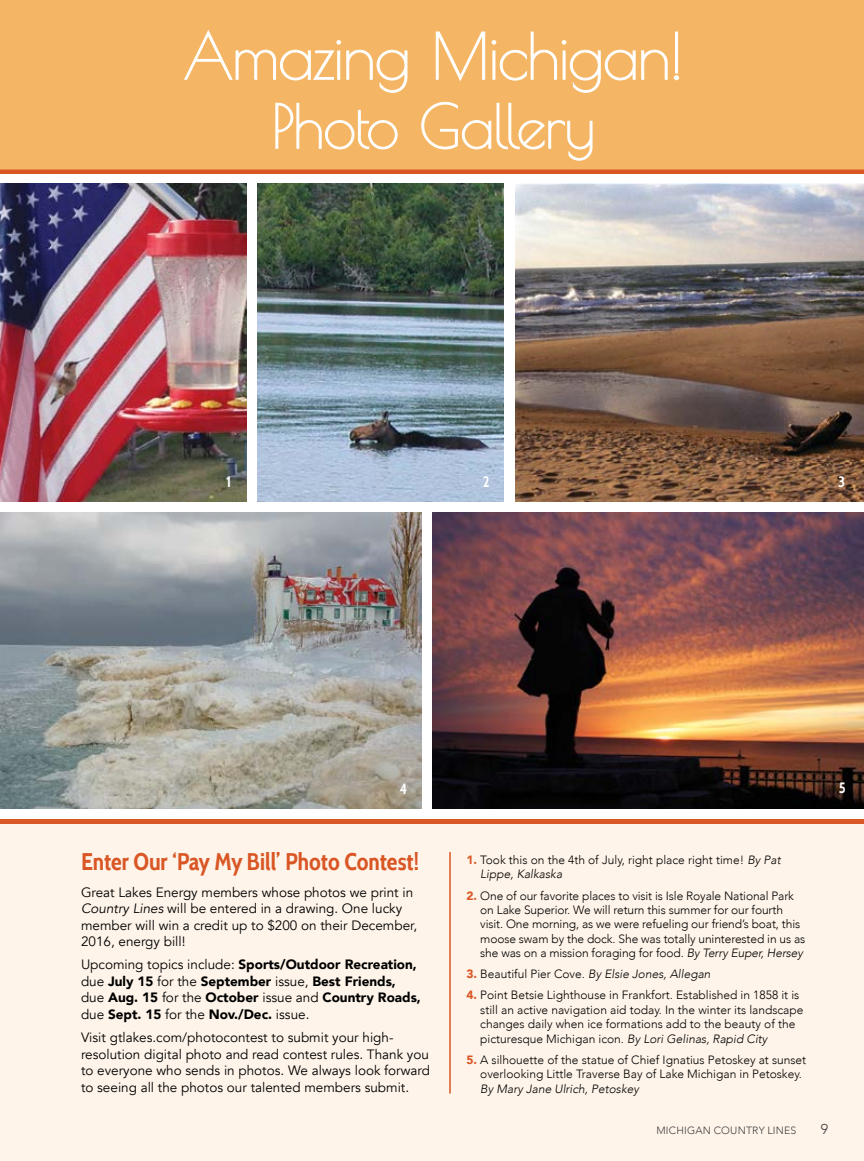
<style>
.page{position:relative;width:864px;height:1161px;background:#fff}
.page>*{position:absolute;margin:0;border:0;box-sizing:border-box;transform-origin:0 0}
.t1{font:63px "Poiret One";letter-spacing:-.02em;color:#fff}
.t2{font:60px "Poiret One";letter-spacing:-.02em;color:#fff}
.t3{font:700 24px "Cabin Condensed";color:#d95625}
.t4{font:700 15px "Cabin Condensed";color:#fff}
.t5{font:300 14.25px "Avenir";color:#414042}
.t6{font:13.5px/16.5px "Avenir";color:#000}
.t7{font:900 13.5px/16.5px "Avenir";color:#000}
.t8{font:300 12px/14.4px "Avenir";color:#000}
.t9{font:italic 300 12px "Avenir";color:#000}
.t10{font:300 10.5px "Avenir";letter-spacing:.02em;color:#414042}
.s1{font-style:italic}
.s2{font-weight:400}
.s3{font-weight:900;color:#d95625}
.s4{font-weight:900;font-style:normal;color:#d95625}
.s5{font-style:normal}
</style>
<div class="page">
<img style="left:257px;top:184px;width:246px;height:317px">
<img style="left:432px;top:512px;width:432px;height:296px">
<img style="left:515px;top:184px;width:349px;height:317px">
<img style="left:0;top:184px;width:246px;height:317px">
<div style="left:0;top:819px;width:864px;height:342px;background:#fef4e9"></div>
<div style="left:0;top:819px;width:864px;height:5px;background:#d95625"></div>
<hr style="left:449px;top:852px;width:2px;height:242px;background:#d95625">
<img style="left:0;top:512px;width:421px;height:296px">
<div style="left:0;top:0;width:864px;height:172px;background:#f4b664"></div>
<svg style="left:184px;top:30px;width:223px;height:63px"></svg>
<svg style="left:436px;top:32px;width:49px;height:49px"></svg>
<svg style="left:492px;top:32px;width:143px;height:61px"></svg>
<svg style="left:641px;top:50px;width:26px;height:30px"></svg>
<div style="left:675px;top:32px;width:3px;height:41px;border:1px solid #fff"></div>
<svg style="left:674px;top:76px;width:5px;height:4px"></svg>
<svg style="left:276px;top:103px;width:121px;height:46px"></svg>
<svg style="left:421px;top:102px;width:70px;height:47px"></svg>
<svg style="left:497px;top:103px;width:95px;height:58px"></svg>
<hr style="left:0;top:170px;width:864px;height:4px;background:#d95625">
<h1 class="t1" style="left:183px;top:19px;width:502px">Amazing Michigan!</h1>
<h2 class="t2" style="left:271px;top:91px;width:325px">Photo Gallery</h2>
<p class="t4" style="left:227px;top:473px;width:6px">1</p>
<p class="t4" style="left:483px;top:473px;width:8px">2</p>
<p class="t4" style="left:838px;top:473px;width:8px">3</p>
<p class="t4" style="left:400px;top:779px;width:9px">4</p>
<p class="t4" style="left:839px;top:778px;width:8px">5</p>
<h3 class="t3" style="left:81px;top:847px;width:339px">Enter Our ‘Pay My Bill’ Photo Contest!</h3>
<p class="t6" style="left:81px;top:884px;width:338px">Great Lakes Energy members whose photos we print in <span class="s1">Country Lines</span> will be entered in a drawing. One lucky member will win a credit up to $200 on their December, 2016, energy bill!</p>
<p class="t7" style="left:81px;top:956px;width:341px"><span class="s2">Upcoming topics include:</span> Sports/Outdoor Recreation, <span class="s2">due</span> July 15 <span class="s2">for the</span> September <span class="s2">issue,</span> Best Friends, <span class="s2">due</span> Aug. 15 <span class="s2">for the</span> October <span class="s2">issue and</span> Country Roads, <span class="s2">due</span> Sept. 15 <span class="s2">for the</span> Nov./Dec. <span class="s2">issue.</span></p>
<p class="t6" style="left:81px;top:1029px;width:351px">Visit gtlakes.com/photocontest to submit your high&shy;resolution digital photo and read contest rules. Thank you to everyone who sends in photos. We always look forward to seeing all the photos our talented members submit.</p>
<p class="t8" style="left:480px;top:853px;width:302px;text-indent:-14px"><span class="s3">1.</span> Took this on the 4th of July, right place right time! <span class="s1">By Pat<br>Lippe, Kalkaska</span></p>
<p class="t8" style="left:480px;top:888px;width:327px;text-indent:-14px"><span class="s3">2.</span> One of our favorite places to visit is Isle Royale National Park on Lake Superior. We will return this summer for our fourth visit. One morning, as we were refueling our friend’s boat, this moose swam by the dock. She was totally uninterested in us as she was on a mission foraging for food. <span class="s1">By Terry Euper, Hersey</span></p>
<p class="t9" style="left:466px;top:967px;width:246px"><span class="s4">3.</span> <span class="s5">Beautiful Pier Cove.</span> By Elsie Jones, Allegan</p>
<p class="t8" style="left:480px;top:988px;width:325px;text-indent:-14px"><span class="s3">4.</span> Point Betsie Lighthouse in Frankfort. Established in 1858 it is still an active navigation aid today. In the winter its landscape changes daily when ice formations add to the beauty of the picturesque Michigan icon. <span class="s1">By Lori Gelinas, Rapid City</span></p>
<p class="t8" style="left:480px;top:1053px;width:328px;text-indent:-14px"><span class="s3">5.</span> A silhouette of the statue of Chief Ignatius Petoskey at sunset overlooking Little Traverse Bay of Lake Michigan in Petoskey.</p>
<p class="t9" style="left:480px;top:1081px;width:160px">By Mary Jane Ulrich, Petoskey</p>
<p class="t10" style="left:656px;top:1124px;width:142px">MICHIGAN COUNTRY LINES</p>
<p class="t5" style="left:821px;top:1121px;width:9px">9</p>
</div>
